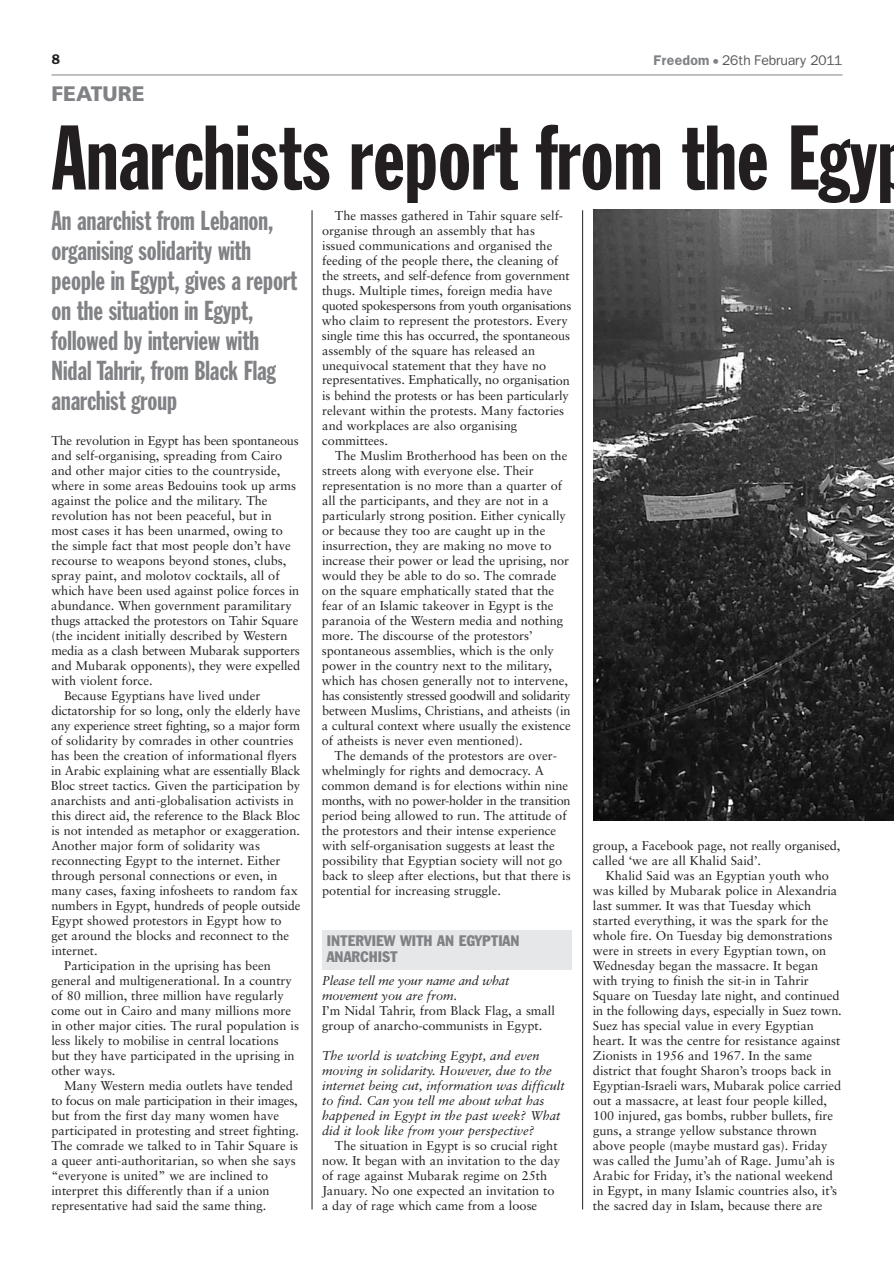
<style>
.page{position:relative;width:894px;height:1264px;background:#fff}
.page>*{position:absolute;margin:0;border:0;box-sizing:border-box;transform-origin:0 0}
.t1{font:90px "Franklin Gothic Extra Cond";color:#231f20}
.t2{font:27px/30px "Franklin Gothic Extra Cond";color:#808285}
.t3{font:900 21px "Frutiger";color:#808285}
.t4{font:condensed 15px/16.5px "Franklin Gothic BT";color:#808285}
.t5{font:12.75px/15px "Sabon";color:#231f20}
.t6{font:italic 12.75px/15px "Sabon";color:#231f20}
.t7{font:12px "Franklin";color:#57585a}
.t8{font:12px "Franklin Demi";color:#231f20}
.s1{font-family:"Franklin Demi";color:#808285}
.s2{color:#808285}
</style>
<div class="page">
<hr style="left:52px;top:75px;width:790px;height:1px;background:#808285">
<hr style="left:312px;top:210px;width:1px;height:999px;background:#231f20">
<hr style="left:582px;top:210px;width:1px;height:999px;background:#231f20">
<img style="left:593px;top:209px;width:301px;height:611px">
<div style="left:322px;top:930px;width:250px;height:39px;background:#e6e7e9"></div>
<p class="t8" style="left:52px;top:53px;width:10px">8</p>
<p class="t7" style="left:653px;top:54px;width:190px"><span class="s1">Freedom</span> <span class="s2">•</span> 26th February 2011</p>
<h3 class="t3" style="left:51px;top:86px;width:95px">FEATURE</h3>
<h1 class="t1" style="left:51px;top:125px;width:827px">Anarchists report from the Egy</h1>
<h2 class="t2" style="left:52px;top:207px;width:247px">An anarchist from Lebanon, organising solidarity with people in Egypt, gives a report on the situation in Egypt, followed by interview with<br>Nidal Tahrir, from Black Flag anarchist group</h2>
<p class="t5" style="left:52px;top:434px;width:249px">The revolution in Egypt has been spontaneous</p>
<p class="t5" style="left:51px;top:449px;width:232px">and self-organising, spreading from Cairo</p>
<p class="t5" style="left:51px;top:464px;width:230px">and other major cities to the countryside,</p>
<p class="t5" style="left:51px;top:479px;width:246px">where in some areas Bedouins took up arms</p>
<p class="t5" style="left:51px;top:494px;width:218px">against the police and the military. The</p>
<p class="t5" style="left:51px;top:509px;width:222px">revolution has not been peaceful, but in</p>
<p class="t5" style="left:52px;top:524px;width:233px">most cases it has been unarmed, owing to</p>
<p class="t5" style="left:51px;top:539px;width:241px">the simple fact that most people don’t have</p>
<p class="t5" style="left:51px;top:554px;width:236px">recourse to weapons beyond stones, clubs,</p>
<p class="t5" style="left:51px;top:569px;width:230px">spray paint, and molotov cocktails, all of</p>
<p class="t5" style="left:51px;top:584px;width:249px">which have been used against police forces in</p>
<p class="t5" style="left:51px;top:599px;width:242px">abundance. When government paramilitary</p>
<p class="t5" style="left:51px;top:614px;width:249px">thugs attacked the protestors on Tahir Square</p>
<p class="t5" style="left:51px;top:629px;width:237px">(the incident initially described by Western</p>
<p class="t5" style="left:51px;top:644px;width:250px">media as a clash between Mubarak supporters</p>
<p class="t5" style="left:51px;top:659px;width:250px">and Mubarak opponents), they were expelled</p>
<p class="t5" style="left:51px;top:674px;width:103px">with violent force.</p>
<p class="t5" style="left:64px;top:689px;width:198px">Because Egyptians have lived under</p>
<p class="t5" style="left:51px;top:704px;width:251px">dictatorship for so long, only the elderly have</p>
<p class="t5" style="left:51px;top:719px;width:250px">any experience street fighting, so a major form</p>
<p class="t5" style="left:51px;top:734px;width:244px">of solidarity by comrades in other countries</p>
<p class="t5" style="left:51px;top:749px;width:247px">has been the creation of informational flyers</p>
<p class="t5" style="left:51px;top:764px;width:251px">in Arabic explaining what are essentially Black</p>
<p class="t5" style="left:51px;top:779px;width:251px">Bloc street tactics. Given the participation by</p>
<p class="t5" style="left:51px;top:794px;width:244px">anarchists and anti-globalisation activists in</p>
<p class="t5" style="left:52px;top:809px;width:250px">this direct aid, the reference to the Black Bloc</p>
<p class="t5" style="left:51px;top:824px;width:250px">is not intended as metaphor or exaggeration.</p>
<p class="t5" style="left:51px;top:839px;width:210px">Another major form of solidarity was</p>
<p class="t5" style="left:51px;top:854px;width:231px">reconnecting Egypt to the internet. Either</p>
<p class="t5" style="left:51px;top:869px;width:228px">through personal connections or even, in</p>
<p class="t5" style="left:51px;top:884px;width:248px">many cases, faxing infosheets to random fax</p>
<p class="t5" style="left:51px;top:899px;width:251px">numbers in Egypt, hundreds of people outside</p>
<p class="t5" style="left:51px;top:914px;width:232px">Egypt showed protestors in Egypt how to</p>
<p class="t5" style="left:51px;top:929px;width:239px">get around the blocks and reconnect to the</p>
<p class="t5" style="left:52px;top:944px;width:48px">internet.</p>
<p class="t5" style="left:64px;top:959px;width:208px">Participation in the uprising has been</p>
<p class="t5" style="left:52px;top:974px;width:242px">general and multigenerational. In a country</p>
<p class="t5" style="left:51px;top:989px;width:234px">of 80 million, three million have regularly</p>
<p class="t5" style="left:51px;top:1004px;width:241px">come out in Cairo and many millions more</p>
<p class="t5" style="left:51px;top:1019px;width:249px">in other major cities. The rural population is</p>
<p class="t5" style="left:51px;top:1034px;width:229px">less likely to mobilise in central locations</p>
<p class="t5" style="left:51px;top:1049px;width:245px">but they have participated in the uprising in</p>
<p class="t5" style="left:51px;top:1064px;width:66px">other ways.</p>
<p class="t5" style="left:64px;top:1079px;width:230px">Many Western media outlets have tended</p>
<p class="t5" style="left:51px;top:1094px;width:248px">to focus on male participation in their images,</p>
<p class="t5" style="left:51px;top:1109px;width:229px">but from the first day many women have</p>
<p class="t5" style="left:51px;top:1124px;width:249px">participated in protesting and street fighting.</p>
<p class="t5" style="left:51px;top:1139px;width:248px">The comrade we talked to in Tahir Square is</p>
<p class="t5" style="left:51px;top:1154px;width:246px">a queer anti-authoritarian, so when she says</p>
<p class="t5" style="left:51px;top:1169px;width:218px">“everyone is united” we are inclined to</p>
<p class="t5" style="left:51px;top:1184px;width:220px">interpret this differently than if a union</p>
<p class="t5" style="left:51px;top:1199px;width:216px">representative had said the same thing.</p>
<p class="t5" style="left:322px;top:209px;width:251px;text-indent:13px">The masses gathered in Tahir square self&shy;organise through an assembly that has issued communications and organised the feeding of the people there, the cleaning of the streets, and self-defence from government thugs. Multiple times, foreign media have quoted spokespersons from youth organisations who claim to represent the protestors. Every single time this has occurred, the spontaneous assembly of the square has released an unequivocal statement that they have no representatives. Emphatically, no organisation is behind the protests or has been particularly relevant within the protests. Many factories and workplaces are also organising committees.</p>
<p class="t5" style="left:322px;top:449px;width:250px;text-indent:13px">The Muslim Brotherhood has been on the streets along with everyone else. Their representation is no more than a quarter of all the participants, and they are not in a particularly strong position. Either cynically or because they too are caught up in the insurrection, they are making no move to increase their power or lead the uprising, nor would they be able to do so. The comrade on the square emphatically stated that the fear of an Islamic takeover in Egypt is the paranoia of the Western media and nothing more. The discourse of the protestors’ spontaneous assemblies, which is the only power in the country next to the military, which has chosen generally not to intervene, has consistently stressed goodwill and solidarity between Muslims, Christians, and atheists (in a cultural context where usually the existence of atheists is never even mentioned).</p>
<p class="t5" style="left:322px;top:749px;width:250px;text-indent:13px">The demands of the protestors are over - whelmingly for rights and democracy. A common demand is for elections within nine months, with no power-holder in the transition period being allowed to run. The attitude of the protestors and their intense experience with self-organisation suggests at least the possibility that Egyptian society will not go back to sleep after elections, but that there is potential for increasing struggle.</p>
<p class="t4" style="left:327px;top:933px;width:194px">INTERVIEW WITH AN EGYPTIAN<br>ANARCHIST</p>
<p class="t6" style="left:322px;top:973px;width:189px">Please tell me your name and what movement you are from.</p>
<p class="t5" style="left:322px;top:1004px;width:234px">I’m Nidal Tahrir, from Black Flag, a small group of anarcho-communists in Egypt.</p>
<p class="t6" style="left:322px;top:1048px;width:244px">The world is watching Egypt, and even moving in solidarity. However, due to the internet being cut, information was difficult to find. Can you tell me about what has happened in Egypt in the past week? What did it look like from your perspective?</p>
<p class="t5" style="left:322px;top:1139px;width:240px;text-indent:13px">The situation in Egypt is so crucial right now. It began with an invitation to the day of rage against Mubarak regime on 25th January. No one expected an invitation to a day of rage which came from a loose</p>
<p class="t5" style="left:593px;top:839px;width:249px">group, a Facebook page, not really organised, called ‘we are all Khalid Said’.</p>
<p class="t5" style="left:593px;top:869px;width:250px;text-indent:13px">Khalid Said was an Egyptian youth who was killed by Mubarak police in Alexandria last summer. It was that Tuesday which started everything, it was the spark for the whole fire. On Tuesday big demonstrations were in streets in every Egyptian town, on Wednesday began the massacre. It began with trying to finish the sit-in in Tahrir Square on Tuesday late night, and continued in the following days, especially in Suez town.<br>Suez has special value in every Egyptian heart. It was the centre for resistance against Zionists in 1956 and 1967. In the same district that fought Sharon’s troops back in Egyptian-Israeli wars, Mubarak police carried out a massacre, at least four people killed, 100 injured, gas bombs, rubber bullets, fire guns, a strange yellow substance thrown above people (maybe mustard gas). Friday was called the Jumu’ah of Rage. Jumu’ah is Arabic for Friday, it’s the national weekend in Egypt, in many Islamic countries also, it’s the sacred day in Islam, because there are</p>
</div>
